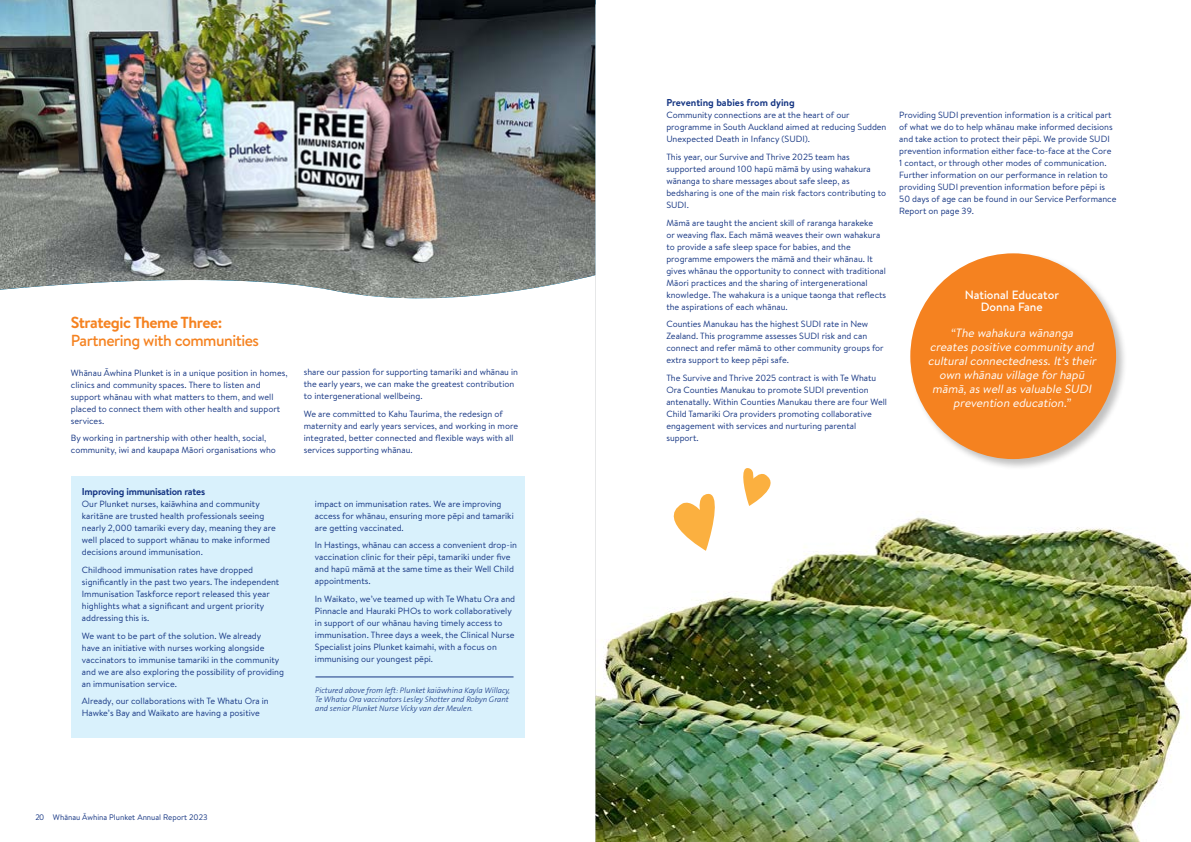
<style>
.page{position:relative;width:1191px;height:842px;background:#fff}
.page>*{position:absolute;margin:0;border:0;box-sizing:border-box;transform-origin:0 0}
.t1{font:500 16px "Brandon Text";letter-spacing:-.03em;color:#f58220}
.t2{font:700 16px "Brandon Text";letter-spacing:-.03em;color:#f58220}
.t3{font:italic 12px/14px "Brandon Text";color:#fff;text-align:center}
.t4{font:500 12px/12px "Brandon Text";color:#fff;text-align:center}
.t5{font:700 10px "Brandon Text";letter-spacing:-.025em;color:#163683}
.t6{font:700 10px "Brandon Text";color:#163683}
.t7{font:9px/12px "Brandon Text";color:#163683}
.t8{font:italic 300 8px/9px "The Sans C5";color:#163683}
.t9{font:8px "Brandon Text";color:#163683}
</style>
<div class="page">
<img style="left:0;top:0;width:595px;height:299px">
<img style="left:596px;top:517px;width:595px;height:325px">
<div style="left:908px;top:251px;width:219px;height:219px;background:#000;opacity:.25"></div>
<div style="left:910px;top:253px;width:206px;height:206px;background:#f58220;border-radius:50%"></div>
<div style="left:71px;top:476px;width:453px;height:261px;background:#d9f1fc"></div>
<hr style="left:315px;top:677px;width:198px;height:1px;background:#163683">
<svg style="left:743px;top:468px;width:28px;height:38px"></svg>
<svg style="left:654px;top:493px;width:65px;height:58px"></svg>
<hr style="left:595px;top:4px;width:1px;height:838px;background:#d1d3d4">
<h1 class="t2" style="left:71px;top:311px;width:153px">Strategic Theme Three:</h1>
<h1 class="t1" style="left:71px;top:329px;width:190px">Partnering with communities</h1>
<p class="t7" style="left:71px;top:366px;width:218px">Whānau Āwhina Plunket is in a unique position in homes, clinics and community spaces. There to listen and support whānau with what matters to them, and well placed to connect them with other health and support services.</p>
<p class="t7" style="left:71px;top:432px;width:207px">By working in partnership with other health, social, community, iwi and kaupapa Māori organisations who</p>
<p class="t5" style="left:82px;top:485px;width:125px">Improving immunisation rates</p>
<p class="t7" style="left:82px;top:498px;width:195px">Our Plunket nurses, kaiāwhina and community karitāne are trusted health professionals seeing nearly 2,000 tamariki every day, meaning they are well placed to support whānau to make informed decisions around immunisation.</p>
<p class="t7" style="left:82px;top:564px;width:199px">Childhood immunisation rates have dropped significantly in the past two years. The independent Immunisation Taskforce report released this year highlights what a significant and urgent priority addressing this is.</p>
<p class="t7" style="left:82px;top:629px;width:203px">We want to be part of the solution. We already<br>have an initiative with nurses working alongside vaccinators to immunise tamariki in the community and we are also exploring the possibility of providing an immunisation service.</p>
<p class="t7" style="left:82px;top:695px;width:188px">Already, our collaborations with Te Whatu Ora in<br>Hawke’s Bay and Waikato are having a positive</p>
<p class="t7" style="left:304px;top:366px;width:216px">share our passion for supporting tamariki and whānau in the early years, we can make the greatest contribution to intergenerational wellbeing.</p>
<p class="t7" style="left:304px;top:408px;width:216px">We are committed to Kahu Taurima, the redesign of maternity and early years services, and working in more integrated, better connected and flexible ways with all services supporting whānau.</p>
<p class="t7" style="left:315px;top:497px;width:200px">impact on immunisation rates. We are improving access for whānau, ensuring more pēpi and tamariki are getting vaccinated.</p>
<p class="t7" style="left:315px;top:539px;width:203px">In Hastings, whānau can access a convenient drop-in vaccination clinic for their pēpi, tamariki under five and hapū māmā at the same time as their Well Child appointments.</p>
<p class="t7" style="left:315px;top:593px;width:202px">In Waikato, we’ve teamed up with Te Whatu Ora and Pinnacle and Hauraki PHOs to work collaboratively in support of our whānau having timely access to immunisation. Three days a week, the Clinical Nurse Specialist joins Plunket kaimahi, with a focus on immunising our youngest pēpi.</p>
<p class="t8" style="left:315px;top:685px;width:197px">Pictured above from left: Plunket kaiāwhina Kayla Willacy,<br>Te Whatu Ora vaccinators Lesley Shotter and Robyn Grant and senior Plunket Nurse Vicky van der Meulen.</p>
<p class="t9" style="left:35px;top:812px;width:174px">20 Whānau Āwhina Plunket Annual Report 2023</p>
<p class="t6" style="left:666px;top:96px;width:130px">Preventing babies from dying</p>
<p class="t7" style="left:666px;top:109px;width:222px">Community connections are at the heart of our programme in South Auckland aimed at reducing Sudden<br>Unexpected Death in Infancy (SUDI).</p>
<p class="t7" style="left:666px;top:150px;width:221px">This year, our Survive and Thrive 2025 team has supported around 100 hapū māmā by using wahakura wānanga to share messages about safe sleep, as bedsharing is one of the main risk factors contributing to SUDI.</p>
<p class="t7" style="left:666px;top:216px;width:221px">Māmā are taught the ancient skill of raranga harakeke<br>or weaving flax. Each māmā weaves their own wahakura to provide a safe sleep space for babies, and the programme empowers the māmā and their whānau. It gives whānau the opportunity to connect with traditional Māori practices and the sharing of intergenerational knowledge. The wahakura is a unique taonga that reflects the aspirations of each whānau.</p>
<p class="t7" style="left:666px;top:318px;width:219px">Counties Manukau has the highest SUDI rate in New Zealand. This programme assesses SUDI risk and can connect and refer māmā to other community groups for extra support to keep pēpi safe.</p>
<p class="t7" style="left:666px;top:371px;width:222px">The Survive and Thrive 2025 contract is with Te Whatu Ora Counties Manukau to promote SUDI prevention antenatally. Within Counties Manukau there are four Well Child Tamariki Ora providers promoting collaborative engagement with services and nurturing parental support.</p>
<p class="t7" style="left:899px;top:109px;width:219px">Providing SUDI prevention information is a critical part of what we do to help whānau make informed decisions and take action to protect their pēpi. We provide SUDI prevention information either face-to-face at the Core 1 contact, or through other modes of communication.<br>Further information on our performance in relation to providing SUDI prevention information before pēpi is 50 days of age can be found in our Service Performance Report on page 39.</p>
<h2 class="t4" style="left:964px;top:288px;width:96px">National Educator<br>Donna Fane</h2>
<h2 class="t3" style="left:927px;top:325px;width:173px">“The wahakura wānanga createspositive community and culturalconnectedness.It’stheir own whānau village forhapū māmā,aswellasvaluable SUDI prevention education.”</h2>
</div>
